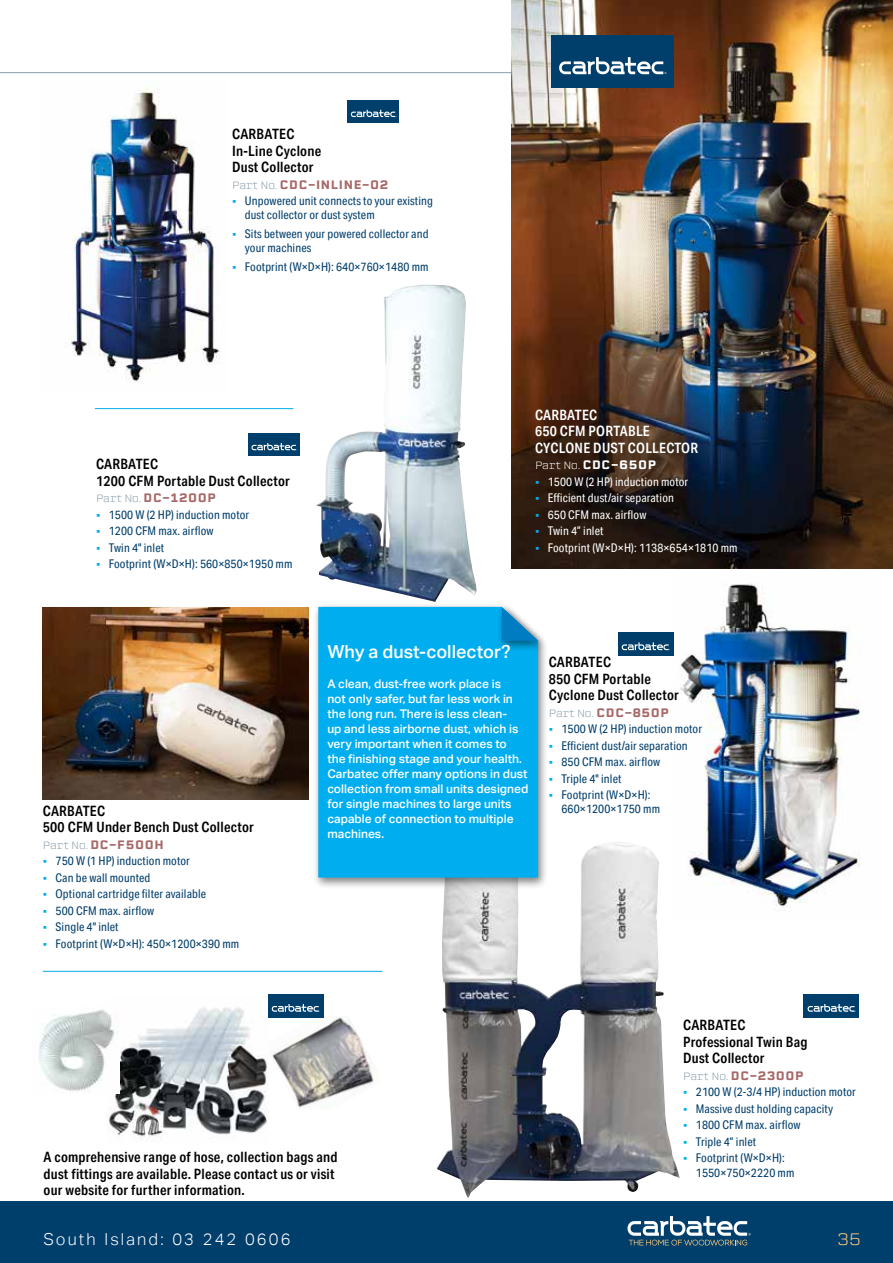
<style>
.page{position:relative;width:893px;height:1263px;background:#fff}
.page>*{position:absolute;margin:0;border:0;box-sizing:border-box;transform-origin:0 0}
.t1{font:500 18px "Aktiv Grotesk";color:#fff}
.t2{font:300 16.5px "Aktiv Grotesk";letter-spacing:.13em;color:#fff}
.t3{font:300 16.5px "Erbaum";color:#feca7a}
.t4{font:600 14.25px/16.5px "Aktiv Grotesk Cd";letter-spacing:.02em;color:#000}
.t5{font:600 14.25px/16.5px "Aktiv Grotesk Cd";letter-spacing:.02em;color:#fff}
.t6{font:12px/13.5px "Aktiv Grotesk Cd";letter-spacing:.01em;color:#003e6b}
.t7{font:500 12px/15px "Aktiv Grotesk";color:#fff}
.t8{font:12px "Aktiv Grotesk Cd";letter-spacing:.01em;color:#fff}
.t9{font:500 12px "Erbaum";letter-spacing:.05em;color:#a86969}
.t10{font:500 12px "Erbaum";letter-spacing:.05em;color:#fff}
.s1{font-weight:300;font-size:10.5px;color:#899eaa}
.s2{font-family:"Acumin Pro Cond";font-size:14.25px;color:#00aeef}
.s3{font-weight:300;font-size:10.5px}
</style>
<div class="page">
<div style="left:0;top:1202px;width:893px;height:61px;background:#003e6b"></div>
<hr style="left:0;top:72px;width:857px;height:1px;background:#899eaa">
<svg style="left:627px;top:1216px;width:124px;height:29px"></svg>
<img style="left:511px;top:0;width:382px;height:568px">
<img style="left:317px;top:286px;width:160px;height:316px">
<img style="left:65px;top:88px;width:155px;height:294px">
<img style="left:437px;top:842px;width:243px;height:356px">
<img style="left:43px;top:607px;width:266px;height:193px">
<img style="left:268px;top:1016px;width:109px;height:92px">
<img style="left:107px;top:1007px;width:161px;height:135px">
<img style="left:39px;top:1007px;width:81px;height:87px">
<img style="left:671px;top:583px;width:190px;height:334px">
<div style="left:551px;top:35px;width:122px;height:53px;background:#003e6b"></div>
<svg style="left:559px;top:57px;width:107px;height:17px"></svg>
<div style="left:268px;top:994px;width:55px;height:24px;background:#003e6b"></div>
<svg style="left:272px;top:1004px;width:48px;height:8px"></svg>
<div style="left:804px;top:994px;width:55px;height:24px;background:#003e6b"></div>
<svg style="left:807px;top:1004px;width:49px;height:8px"></svg>
<div style="left:618px;top:633px;width:55px;height:23px;background:#003e6b"></div>
<svg style="left:622px;top:642px;width:48px;height:8px"></svg>
<div style="left:248px;top:434px;width:52px;height:22px;background:#003e6b"></div>
<svg style="left:251px;top:443px;width:47px;height:7px"></svg>
<div style="left:347px;top:101px;width:52px;height:22px;background:#003e6b"></div>
<svg style="left:351px;top:110px;width:46px;height:7px"></svg>
<div style="left:313px;top:602px;width:236px;height:287px;background:#000;opacity:.5"></div>
<div style="left:318px;top:607px;width:220px;height:270px;background:#00aeef"></div>
<div style="left:496px;top:604px;width:51px;height:48px;background:#000;opacity:.5"></div>
<svg style="left:502px;top:607px;width:36px;height:34px"></svg>
<hr style="left:43px;top:971px;width:339px;height:1px;background:#00aeef">
<hr style="left:95px;top:408px;width:198px;height:1px;background:#00aeef">
<p class="t4" style="left:232px;top:126px;width:91px">CARBATEC<br>In-Line Cyclone<br>Dust Collector</p>
<p class="t9" style="left:232px;top:176px;width:158px"><span class="s1">Part No.</span> CDC-INLINE-02</p>
<p class="t6" style="left:245px;top:194px;width:190px;text-indent:-13px"><span class="s2">■</span> Unpowered unit connects to your existing dust collector or dust system</p>
<p class="t6" style="left:245px;top:227px;width:185px;text-indent:-13px"><span class="s2">■</span> Sits between your powered collector and your machines</p>
<p class="t6" style="left:232px;top:260px;width:198px"><span class="s2">■</span> Footprint (W×D×H): 640×760×1480 mm</p>
<p class="t4" style="left:96px;top:456px;width:195px">CARBATEC<br>1200 CFM Portable Dust Collector</p>
<p class="t9" style="left:96px;top:489px;width:121px"><span class="s1">Part No.</span> DC-1200P</p>
<p class="t6" style="left:96px;top:508px;width:155px"><span class="s2">■</span> 1500 W (2 HP) induction motor</p>
<p class="t6" style="left:96px;top:524px;width:119px"><span class="s2">■</span> 1200 CFM max. airflow</p>
<p class="t6" style="left:96px;top:541px;width:70px"><span class="s2">■</span> Twin 4" inlet</p>
<p class="t6" style="left:96px;top:557px;width:198px"><span class="s2">■</span> Footprint (W×D×H): 560×850×1950 mm</p>
<p class="t5" style="left:535px;top:407px;width:165px">CARBATEC<br>650 CFM PORTABLE<br>CYCLONE DUST COLLECTOR</p>
<p class="t10" style="left:535px;top:456px;width:123px"><span class="s3">Part No.</span> CDC-650P</p>
<p class="t8" style="left:535px;top:474px;width:155px"><span class="s2">■</span> 1500 W (2 HP) induction motor</p>
<p class="t8" style="left:535px;top:491px;width:140px"><span class="s2">■</span> Efficient dust/air separation</p>
<p class="t8" style="left:535px;top:507px;width:113px"><span class="s2">■</span> 650 CFM max. airflow</p>
<p class="t8" style="left:535px;top:524px;width:70px"><span class="s2">■</span> Twin 4” inlet</p>
<p class="t8" style="left:535px;top:540px;width:204px"><span class="s2">■</span> Footprint (W×D×H): 1138×654×1810 mm</p>
<h1 class="t1" style="left:327px;top:641px;width:185px">Why a dust-collector?</h1>
<p class="t7" style="left:327px;top:676px;width:203px">A clean, dust-free work place is<br>not only safer, but far less work in the long run. There is less clean-<br>up and less airborne dust, which is very important when it comes to<br>the finishing stage and your health.<br>Carbatec offer many options in dust collection from small units designed for single machines to large units capable of connection to multiple machines.</p>
<p class="t4" style="left:549px;top:654px;width:132px">CARBATEC<br>850 CFM Portable<br>Cyclone Dust Collector</p>
<p class="t9" style="left:549px;top:704px;width:122px"><span class="s1">Part No.</span> CDC-850P</p>
<p class="t6" style="left:549px;top:722px;width:155px"><span class="s2">■</span> 1500 W (2 HP) induction motor</p>
<p class="t6" style="left:549px;top:739px;width:140px"><span class="s2">■</span> Efficient dust/air separation</p>
<p class="t6" style="left:549px;top:755px;width:113px"><span class="s2">■</span> 850 CFM max. airflow</p>
<p class="t6" style="left:549px;top:772px;width:74px"><span class="s2">■</span> Triple 4" inlet</p>
<p class="t6" style="left:549px;top:788px;width:103px"><span class="s2">■</span> Footprint (W×D×H):</p>
<p class="t4" style="left:43px;top:803px;width:64px">CARBATEC</p>
<p class="t6" style="left:561px;top:802px;width:100px">660×1200×1750 mm</p>
<p class="t4" style="left:43px;top:819px;width:212px">500 CFM Under Bench Dust Collector</p>
<p class="t9" style="left:43px;top:836px;width:122px"><span class="s1">Part No.</span> DC-F500H</p>
<p class="t6" style="left:43px;top:854px;width:149px"><span class="s2">■</span> 750 W (1 HP) induction motor</p>
<p class="t6" style="left:43px;top:871px;width:109px"><span class="s2">■</span> Can be wall mounted</p>
<p class="t6" style="left:43px;top:887px;width:165px"><span class="s2">■</span> Optional cartridge filter available</p>
<p class="t6" style="left:43px;top:904px;width:113px"><span class="s2">■</span> 500 CFM max. airflow</p>
<p class="t6" style="left:43px;top:920px;width:77px"><span class="s2">■</span> Single 4" inlet</p>
<p class="t6" style="left:43px;top:937px;width:198px"><span class="s2">■</span> Footprint (W×D×H): 450×1200×390 mm</p>
<p class="t4" style="left:44px;top:1149px;width:295px">A comprehensive range of hose, collection bags and dust fittings are available. Please contact us or visit our website for further information.</p>
<p class="t4" style="left:683px;top:1017px;width:126px">CARBATEC<br>Professional Twin Bag<br>Dust Collector</p>
<p class="t9" style="left:683px;top:1067px;width:122px"><span class="s1">Part No.</span> DC-2300P</p>
<p class="t6" style="left:683px;top:1085px;width:174px"><span class="s2">■</span> 2100 W (2-3/4 HP) induction motor</p>
<p class="t6" style="left:683px;top:1102px;width:152px"><span class="s2">■</span> Massive dust holding capacity</p>
<p class="t6" style="left:683px;top:1118px;width:119px"><span class="s2">■</span> 1800 CFM max. airflow</p>
<p class="t6" style="left:683px;top:1135px;width:75px"><span class="s2">■</span> Triple 4” inlet</p>
<p class="t6" style="left:696px;top:1150px;width:100px;line-height:15px;text-indent:-13px"><span class="s2">■</span> Footprint (W×D×H):<br>1550×750×2220 mm</p>
<h2 class="t2" style="left:43px;top:1229px;width:249px">South Island: 03 242 0606</h2>
<h2 class="t3" style="left:837px;top:1228px;width:26px">35</h2>
</div>
